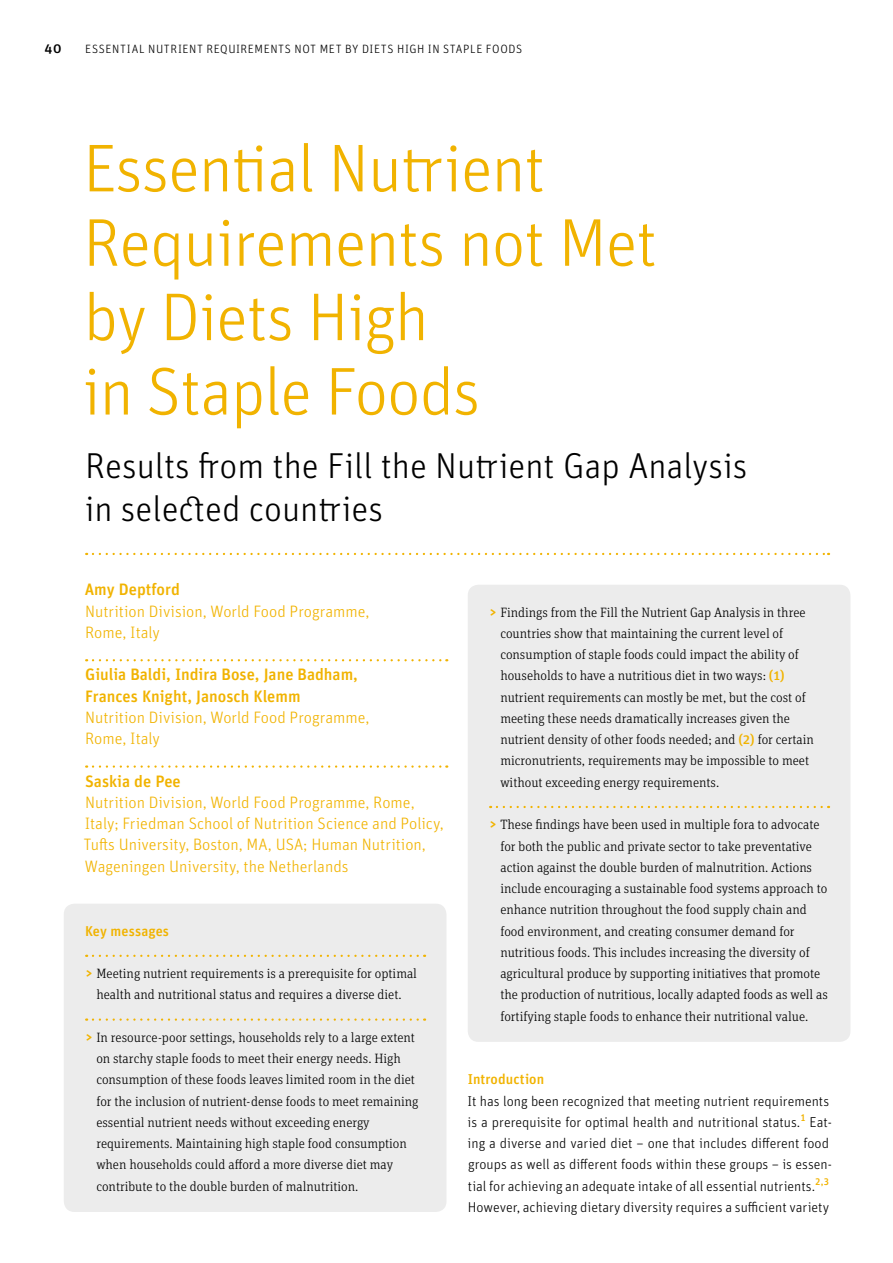
<style>
.page{position:relative;width:893px;height:1263px;background:#fff}
.page>*{position:absolute;margin:0;border:0;box-sizing:border-box;transform-origin:0 0}
.t1{font:300 67.5px/74.4px "Unit Pro";letter-spacing:-.015em;color:#f1b300}
.t2{font:300 36px/42.5px "Unit Pro";color:#000}
.t3{font:300 16.5px/21.3px "Unit Pro";color:#f1b300}
.t4{font:500 16.5px/21.3px "Unit Pro";color:#f1b300}
.t5{font:300 14.25px/21.3px "Unit Pro";color:#000}
.t6{font:500 14.25px "Unit Pro";letter-spacing:.01em;color:#f1b300}
.t7{font:300 13.5px/21.3px "Unit Slab Pro";color:#000}
.t8{font:500 13.5px "Unit Pro";color:#000}
.t9{font:300 12px "Unit Pro";letter-spacing:.05em;color:#000}
.s1{font-family:"Unit Pro";font-weight:500;font-size:14.25px;color:#f1b300}
.s2{font-weight:500;color:#f1b300}
</style>
<div class="page">
<svg style="left:93px;top:659px;width:354px;height:2px"></svg>
<svg style="left:93px;top:765px;width:354px;height:3px"></svg>
<div style="left:64px;top:904px;width:382px;height:308px;background:#ececec;border-radius:11px"></div>
<svg style="left:93px;top:955px;width:332px;height:2px"></svg>
<svg style="left:93px;top:1018px;width:332px;height:3px"></svg>
<div style="left:468px;top:585px;width:382px;height:457px;background:#ececec;border-radius:11px"></div>
<svg style="left:497px;top:806px;width:332px;height:2px"></svg>
<svg style="left:93px;top:553px;width:736px;height:2px"></svg>
<p class="t8" style="left:45px;top:39px;width:18px">40</p>
<p class="t9" style="left:85px;top:41px;width:439px">ESSENTIAL NUTRIENT REQUIREMENTS NOT MET BY DIETS HIGH IN STAPLE FOODS</p>
<h1 class="t1" style="left:82px;top:129px;width:576px">Essential Nutrient<br>Requirements not Met by Diets High<br>in Staple Foods</h1>
<h2 class="t2" style="left:85px;top:444px;width:664px">Results from the Fill the Nutrient Gap Analysis in selected countries</h2>
<p class="t4" style="left:85px;top:578px;width:97px">Amy Deptford</p>
<p class="t3" style="left:85px;top:600px;width:286px">Nutrition Division, World Food Programme,<br>Rome, Italy</p>
<p class="t4" style="left:85px;top:663px;width:274px">Giulia Baldi, Indira Bose, Jane Badham,<br>Frances Knight, Janosch Klemm</p>
<p class="t3" style="left:85px;top:706px;width:286px">Nutrition Division, World Food Programme,<br>Rome, Italy</p>
<p class="t4" style="left:85px;top:769px;width:97px">Saskia de Pee</p>
<p class="t3" style="left:83px;top:791px;width:362px">Nutrition Division, World Food Programme, Rome, Italy; Friedman School of Nutrition Science and Policy, Tufts University, Boston, MA, USA; Human Nutrition, Wageningen University, the Netherlands</p>
<p class="t6" style="left:85px;top:920px;width:86px">Key messages</p>
<p class="t7" style="left:85px;top:962px;width:333px;text-align:center"><span class="s1">&gt;</span> Meeting nutrient requirements is a prerequisite for optimal health and nutritional status and requires a diverse diet.</p>
<p class="t7" style="left:96px;top:1026px;width:323px;text-indent:-11px"><span class="s1">&gt;</span> In resource-poor settings, households rely to a large extent on starchy staple foods to meet their energy needs. High consumption of these foods leaves limited room in the diet for the inclusion of nutrient-dense foods to meet remaining essential nutrient needs without exceeding energy requirements. Maintaining high staple food consumption when households could afford a more diverse diet may contribute to the double burden of malnutrition.</p>
<p class="t7" style="left:500px;top:601px;width:315px;text-indent:-11px"><span class="s1">&gt;</span> Findings from the Fill the Nutrient Gap Analysis in three countries show that maintaining the current level of consumption of staple foods could impact the ability of households to have a nutritious diet in two ways: <span class="s2">(1) </span>nutrient requirements can mostly be met, but the cost of meeting these needs dramatically increases given the nutrient density of other foods needed; and <span class="s2">(2)</span> for certain micronutrients, requirements may be impossible to meet without exceeding energy requirements.</p>
<p class="t7" style="left:500px;top:813px;width:329px;text-indent:-11px"><span class="s1">&gt;</span> These findings have been used in multiple fora to advocate for both the public and private sector to take preventative action against the double burden of malnutrition. Actions include encouraging a sustainable food systems approach to enhance nutrition throughout the food supply chain and food environment, and creating consumer demand for nutritious foods. This includes increasing the diversity of agricultural produce by supporting initiatives that promote the production of nutritious, locally adapted foods as well as fortifying staple foods to enhance their nutritional value.</p>
<p class="t6" style="left:468px;top:1069px;width:78px">Introduction</p>
<p class="t5" style="left:467px;top:1090px;width:366px">It has long been recognized that meeting nutrient requirements is a prerequisite for optimal health and nutritional status.<sup>1</sup> Eat&shy;ing a diverse and varied diet – one that includes different food groups as well as different foods within these groups – is essen&shy;tial for achieving an adequate intake of all essential nutrients.<sup>2,3<br></sup>However, achieving dietary diversity requires a sufficient variety</p>
</div>
